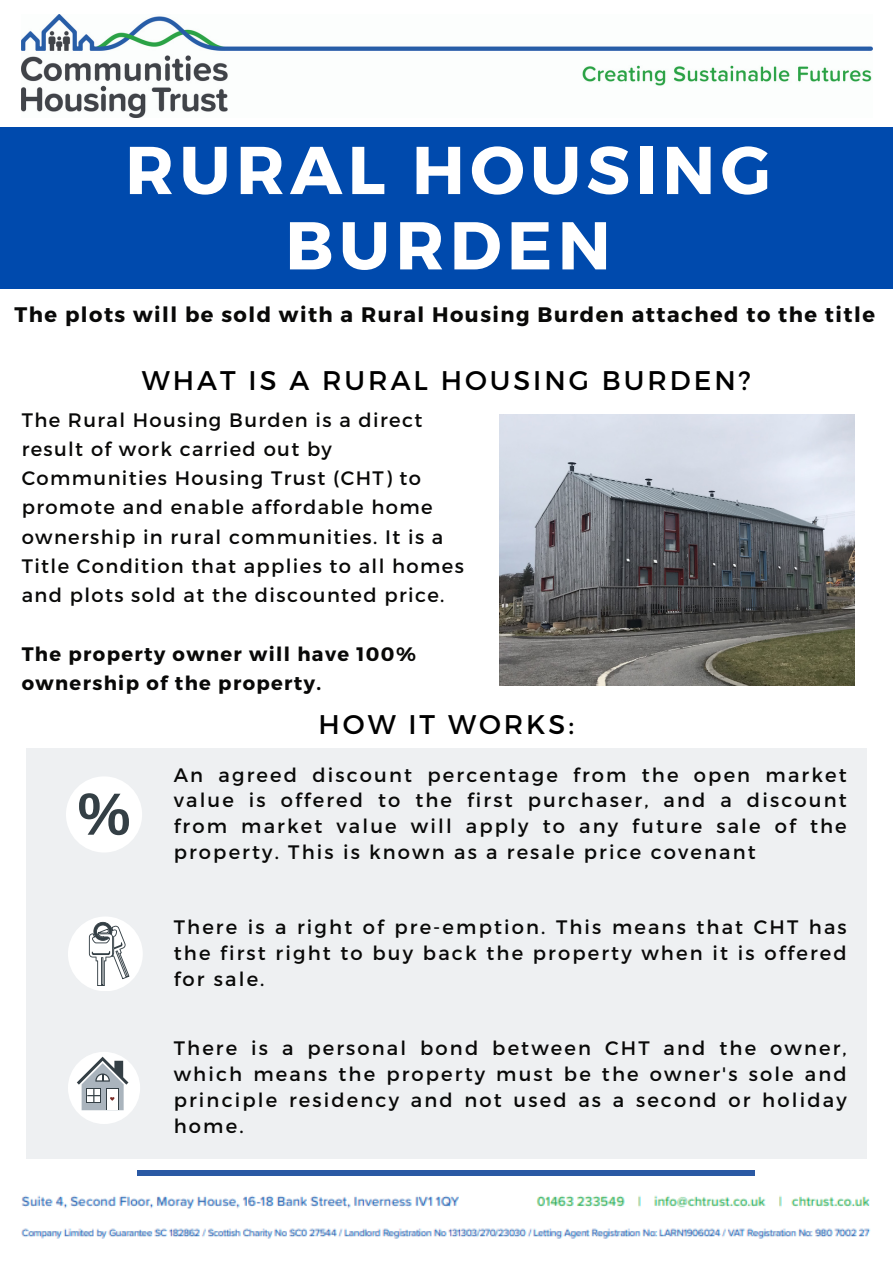
<style>
.page{position:relative;width:893px;height:1264px;background:#fff}
.page>*{position:absolute;margin:0;border:0;box-sizing:border-box;transform-origin:0 0}
.t1{font:700 67.5px/75.3px "Montserrat";letter-spacing:.08em;color:#fff;text-align:center}
.t2{font:700 59.55px "Arimo";color:#343f45}
.t3{font:27px "Montserrat";letter-spacing:.11em;color:#000}
.t4{font:700 21px "Montserrat";letter-spacing:.07em;color:#090908}
.t5{font:19.5px/25.8px "Montserrat";letter-spacing:.07em;color:#090908;text-align:justify}
.t6{font:700 19.5px/29.2px "Montserrat";letter-spacing:.07em;color:#090908}
</style>
<div class="page">
<div style="left:0;top:127px;width:892px;height:162px;background:#004aad"></div>
<div style="left:26px;top:748px;width:840px;height:411px;background:#eef0f2"></div>
<div style="left:66px;top:776px;width:76px;height:76px;background:#fff;border-radius:50%"></div>
<div style="left:68px;top:1051px;width:72px;height:72px;background:#fff;border-radius:50%"></div>
<svg style="left:77px;top:1056px;width:51px;height:54px"></svg>
<div style="left:68px;top:916px;width:75px;height:75px;background:#fff;border-radius:50%"></div>
<svg style="left:89px;top:921px;width:40px;height:64px"></svg>
<img style="left:22px;top:14px;width:849px;height:104px">
<img style="left:21px;top:1195px;width:850px;height:44px">
<div style="left:137px;top:1170px;width:618px;height:5px;background:#2a59a4"></div>
<img style="left:500px;top:414px;width:354px;height:271px">
<p class="t1" style="left:125px;top:129px;width:647px">RURAL HOUSING<br>BURDEN</p>
<p class="t4" style="left:15px;top:300px;width:861px">The plots will be sold with a Rural Housing Burden attached to the title</p>
<p class="t3" style="left:142px;top:363px;width:610px">WHAT IS A RURAL HOUSING BURDEN?</p>
<p class="t5" style="left:22px;top:404px;width:443px;line-height:29.2px;text-align:left">The Rural Housing Burden is a direct result of work carried out by Communities Housing Trust (CHT) to promote and enable affordable home ownership in rural communities. It is a Title Condition that applies to all homes and plots sold at the discounted price.</p>
<p class="t6" style="left:22px;top:638px;width:395px">The property owner will have 100% ownership of the property.</p>
<p class="t2" style="left:78px;top:780px;width:54px">%</p>
<p class="t3" style="left:318px;top:706px;width:257px">HOW IT WORKS:</p>
<p class="t5" style="left:174px;top:760px;width:674px">An agreed discount percentage from the open market value is offered to the first purchaser, and a discount from market value will apply to any future sale of the property. This is known as a resale price covenant</p>
<p class="t5" style="left:174px;top:913px;width:674px">There is a right of pre-emption. This means that CHT has the first right to buy back the property when it is offered for sale.</p>
<p class="t5" style="left:174px;top:1034px;width:674px">There is a personal bond between CHT and the owner, which means the property must be the owner's sole and principle residency and not used as a second or holiday home.</p>
</div>
